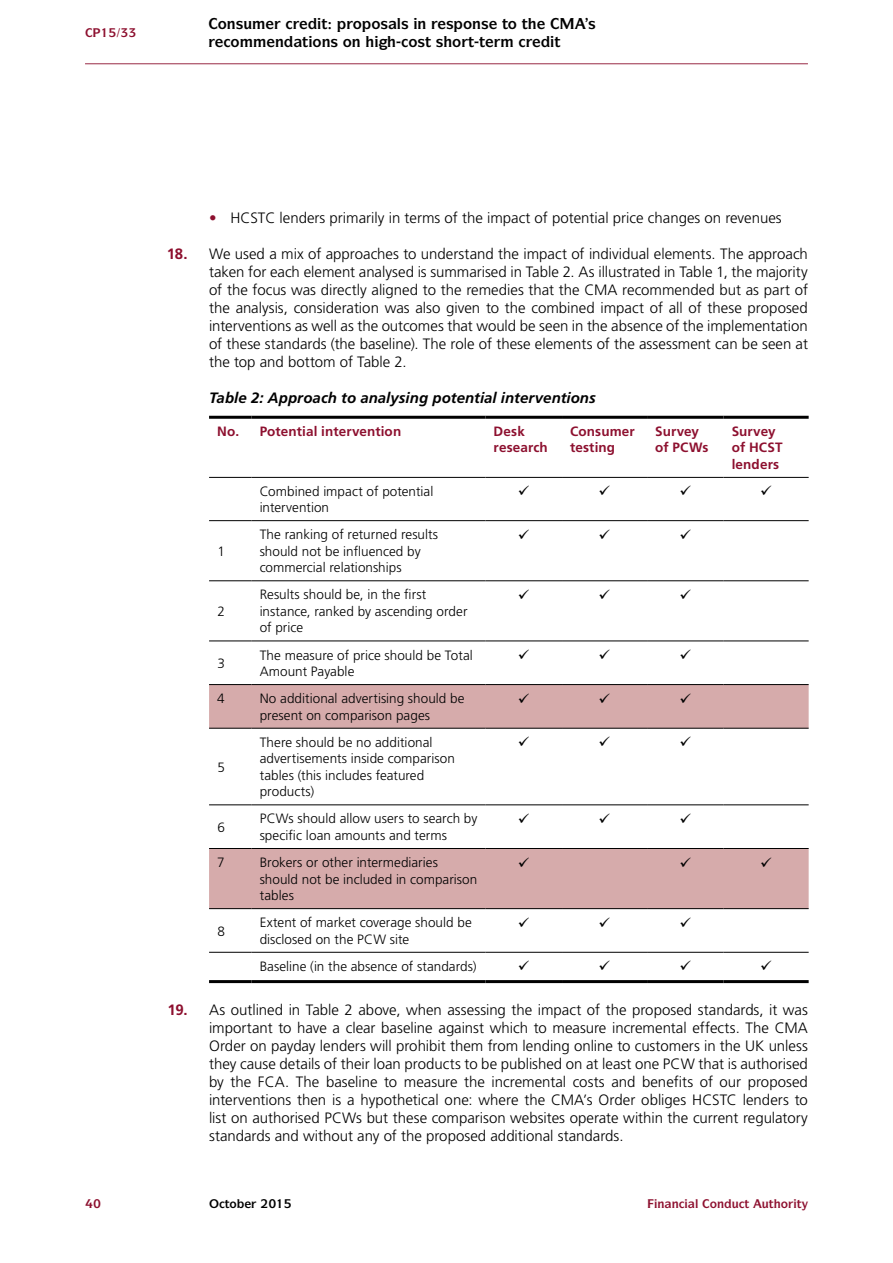
<style>
.page{position:relative;width:893px;height:1263px;background:#fff}
.page>*{position:absolute;margin:0;border:0;box-sizing:border-box;transform-origin:0 0}
.t1{font:300 15px/18px "Frutiger LT Std";color:#000;text-align:justify}
.t2{font:italic 700 15px "Frutiger LT Std";letter-spacing:.005em;color:#000}
.t3{font:700 15px "ITC Symbol Std";color:#000}
.t4{font:300 13.5px/16.5px "Frutiger LT Std";letter-spacing:.005em;color:#000}
.t5{font:700 13.5px/16.5px "Frutiger LT Std";letter-spacing:.01em;color:#8d102f}
.t6{font:700 12px "ITC Symbol Std";color:#8d102f}
.s1{font-weight:700;color:#8d102f}
</style>
<div class="page">
<hr style="left:85px;top:63px;width:723px;height:1px;background:#8d102f">
<svg style="left:209px;top:685px;width:600px;height:223px"></svg>
<hr style="left:209px;top:520px;width:43px;height:1px;background:#000">
<hr style="left:485px;top:520px;width:77px;height:1px;background:#000">
<hr style="left:562px;top:520px;width:85px;height:1px;background:#000">
<hr style="left:647px;top:520px;width:77px;height:1px;background:#000">
<hr style="left:724px;top:520px;width:85px;height:1px;background:#000">
<hr style="left:209px;top:580px;width:43px;height:1px;background:#000">
<hr style="left:485px;top:580px;width:77px;height:1px;background:#000">
<hr style="left:562px;top:580px;width:85px;height:1px;background:#000">
<hr style="left:647px;top:580px;width:77px;height:1px;background:#000">
<hr style="left:724px;top:580px;width:85px;height:1px;background:#000">
<hr style="left:209px;top:640px;width:43px;height:1px;background:#000">
<hr style="left:485px;top:640px;width:77px;height:1px;background:#000">
<hr style="left:562px;top:640px;width:85px;height:1px;background:#000">
<hr style="left:647px;top:640px;width:77px;height:1px;background:#000">
<hr style="left:724px;top:640px;width:85px;height:1px;background:#000">
<hr style="left:209px;top:804px;width:43px;height:1px;background:#000">
<hr style="left:485px;top:804px;width:77px;height:1px;background:#000">
<hr style="left:562px;top:804px;width:85px;height:1px;background:#000">
<hr style="left:647px;top:804px;width:77px;height:1px;background:#000">
<hr style="left:724px;top:804px;width:85px;height:1px;background:#000">
<hr style="left:209px;top:416px;width:43px;height:3px;background:#000">
<hr style="left:252px;top:416px;width:233px;height:3px;background:#000">
<hr style="left:485px;top:416px;width:77px;height:3px;background:#000">
<hr style="left:562px;top:416px;width:85px;height:3px;background:#000">
<hr style="left:647px;top:416px;width:77px;height:3px;background:#000">
<hr style="left:724px;top:416px;width:85px;height:3px;background:#000">
<hr style="left:209px;top:477px;width:43px;height:1px;background:#000">
<hr style="left:485px;top:477px;width:77px;height:1px;background:#000">
<hr style="left:562px;top:477px;width:85px;height:1px;background:#000">
<hr style="left:647px;top:477px;width:77px;height:1px;background:#000">
<hr style="left:724px;top:477px;width:85px;height:1px;background:#000">
<hr style="left:252px;top:477px;width:233px;height:1px;background:#000">
<hr style="left:252px;top:520px;width:233px;height:1px;background:#000">
<hr style="left:252px;top:684px;width:233px;height:1px;background:#000">
<hr style="left:252px;top:728px;width:233px;height:1px;background:#000">
<hr style="left:209px;top:684px;width:43px;height:1px;background:#000">
<hr style="left:209px;top:728px;width:43px;height:1px;background:#000">
<hr style="left:252px;top:580px;width:233px;height:1px;background:#000">
<hr style="left:485px;top:684px;width:77px;height:1px;background:#000">
<hr style="left:562px;top:684px;width:85px;height:1px;background:#000">
<hr style="left:647px;top:684px;width:77px;height:1px;background:#000">
<hr style="left:724px;top:684px;width:85px;height:1px;background:#000">
<hr style="left:485px;top:728px;width:77px;height:1px;background:#000">
<hr style="left:562px;top:728px;width:85px;height:1px;background:#000">
<hr style="left:647px;top:728px;width:77px;height:1px;background:#000">
<hr style="left:724px;top:728px;width:85px;height:1px;background:#000">
<hr style="left:252px;top:640px;width:233px;height:1px;background:#000">
<hr style="left:252px;top:848px;width:233px;height:1px;background:#000">
<hr style="left:252px;top:908px;width:233px;height:1px;background:#000">
<hr style="left:209px;top:848px;width:43px;height:1px;background:#000">
<hr style="left:209px;top:908px;width:43px;height:1px;background:#000">
<hr style="left:485px;top:848px;width:77px;height:1px;background:#000">
<hr style="left:562px;top:848px;width:85px;height:1px;background:#000">
<hr style="left:647px;top:848px;width:77px;height:1px;background:#000">
<hr style="left:724px;top:848px;width:85px;height:1px;background:#000">
<hr style="left:485px;top:908px;width:77px;height:1px;background:#000">
<hr style="left:562px;top:908px;width:85px;height:1px;background:#000">
<hr style="left:647px;top:908px;width:77px;height:1px;background:#000">
<hr style="left:724px;top:908px;width:85px;height:1px;background:#000">
<hr style="left:209px;top:952px;width:43px;height:1px;background:#000">
<hr style="left:252px;top:952px;width:233px;height:1px;background:#000">
<hr style="left:485px;top:952px;width:77px;height:1px;background:#000">
<hr style="left:562px;top:952px;width:85px;height:1px;background:#000">
<hr style="left:647px;top:952px;width:77px;height:1px;background:#000">
<hr style="left:724px;top:952px;width:85px;height:1px;background:#000">
<hr style="left:209px;top:980px;width:43px;height:3px;background:#000">
<hr style="left:252px;top:980px;width:233px;height:3px;background:#000">
<hr style="left:485px;top:980px;width:77px;height:3px;background:#000">
<hr style="left:562px;top:980px;width:85px;height:3px;background:#000">
<hr style="left:647px;top:980px;width:77px;height:3px;background:#000">
<hr style="left:724px;top:980px;width:85px;height:3px;background:#000">
<hr style="left:252px;top:804px;width:233px;height:1px;background:#000">
<svg style="left:519px;top:693px;width:10px;height:10px"></svg>
<svg style="left:600px;top:693px;width:10px;height:10px"></svg>
<svg style="left:680px;top:693px;width:11px;height:10px"></svg>
<svg style="left:519px;top:737px;width:10px;height:9px"></svg>
<svg style="left:600px;top:737px;width:10px;height:9px"></svg>
<svg style="left:680px;top:737px;width:11px;height:9px"></svg>
<svg style="left:519px;top:813px;width:10px;height:10px"></svg>
<svg style="left:600px;top:813px;width:10px;height:10px"></svg>
<svg style="left:680px;top:813px;width:11px;height:10px"></svg>
<svg style="left:519px;top:857px;width:10px;height:10px"></svg>
<svg style="left:680px;top:857px;width:11px;height:10px"></svg>
<svg style="left:761px;top:857px;width:10px;height:10px"></svg>
<p class="t3" style="left:218px;top:13px;width:36px">□■▲◆</p>
<p class="t3" style="left:321px;top:13px;width:107px">▼ □ □▲ ●▲ ■</p>
<p class="t3" style="left:446px;top:13px;width:83px">▲ □■▲ ▼□ ▼</p>
<p class="t3" style="left:231px;top:31px;width:132px">□ ■ ▼□■▲ □■</p>
<p class="t3" style="left:408px;top:31px;width:78px">□▲▼ ▲ □▼▼</p>
<p class="t1" style="left:209px;top:209px;width:574px"><span class="s1">•</span> HCSTC lenders primarily in terms of the impact of potential price changes on revenues</p>
<p class="t1" style="left:209px;top:245px;width:600px;text-indent:-42px"><span class="s1">18.</span> We used a mix of approaches to understand the impact of individual elements. The approach taken for each element analysed is summarised in Table 2. As illustrated in Table 1, the majority of the focus was directly aligned to the remedies that the CMA recommended but as part of the analysis, consideration was also given to the combined impact of all of these proposed interventions as well as the outcomes that would be seen in the absence of the implementation of these standards (the baseline). The role of these elements of the assessment can be seen at the top and bottom of Table 2.</p>
<p class="t2" style="left:209px;top:389px;width:388px">Table 2: Approach to analysing potential interventions</p>
<p class="t5" style="left:217px;top:423px;width:186px">No. Potential intervention</p>
<p class="t5" style="left:494px;top:423px;width:56px">Desk research</p>
<p class="t5" style="left:570px;top:423px;width:66px">Consumer testing</p>
<p class="t5" style="left:655px;top:423px;width:55px">Survey of PCWs</p>
<p class="t5" style="left:732px;top:423px;width:52px">Survey of HCST lenders</p>
<p class="t4" style="left:260px;top:483px;width:175px">Combined impact of potential intervention</p>
<p class="t4" style="left:218px;top:543px;width:9px">1</p>
<p class="t4" style="left:260px;top:527px;width:180px">The ranking of returned results should not be influenced by commercial relationships</p>
<p class="t4" style="left:218px;top:603px;width:9px">2</p>
<p class="t4" style="left:260px;top:587px;width:209px">Results should be, in the first instance, ranked by ascending order of price</p>
<p class="t4" style="left:218px;top:655px;width:9px">3</p>
<p class="t4" style="left:260px;top:647px;width:215px">The measure of price should be Total<br>Amount Payable</p>
<p class="t4" style="left:217px;top:690px;width:9px">4</p>
<p class="t4" style="left:260px;top:690px;width:206px">No additional advertising should be present on comparison pages</p>
<p class="t4" style="left:218px;top:759px;width:9px">5</p>
<p class="t4" style="left:260px;top:734px;width:197px">There should be no additional advertisements inside comparison tables (this includes featured products)</p>
<p class="t4" style="left:218px;top:819px;width:9px">6</p>
<p class="t4" style="left:260px;top:811px;width:219px">PCWs should allow users to search by specific loan amounts and terms</p>
<p class="t4" style="left:217px;top:854px;width:9px">7</p>
<p class="t4" style="left:260px;top:854px;width:219px">Brokers or other intermediaries should not be included in comparison tables</p>
<p class="t4" style="left:218px;top:923px;width:9px">8</p>
<p class="t4" style="left:260px;top:914px;width:214px">Extent of market coverage should be disclosed on the PCW site</p>
<p class="t4" style="left:260px;top:958px;width:218px">Baseline (in the absence of standards)</p>
<p class="t1" style="left:209px;top:1001px;width:600px;text-indent:-42px"><span class="s1">19.</span> As outlined in Table 2 above, when assessing the impact of the proposed standards, it was important to have a clear baseline against which to measure incremental effects. The CMA Order on payday lenders will prohibit them from lending online to customers in the UK unless they cause details of their loan products to be published on at least one PCW that is authorised by the FCA. The baseline to measure the incremental costs and benefits of our proposed interventions then is a hypothetical one: where the CMA’s Order obliges HCSTC lenders to list on authorised PCWs but these comparison websites operate within the current regulatory standards and without any of the proposed additional standards.</p>
<p class="t6" style="left:695px;top:1196px;width:108px">● □■◆▼ ◆▼□ ▼</p>
</div>
